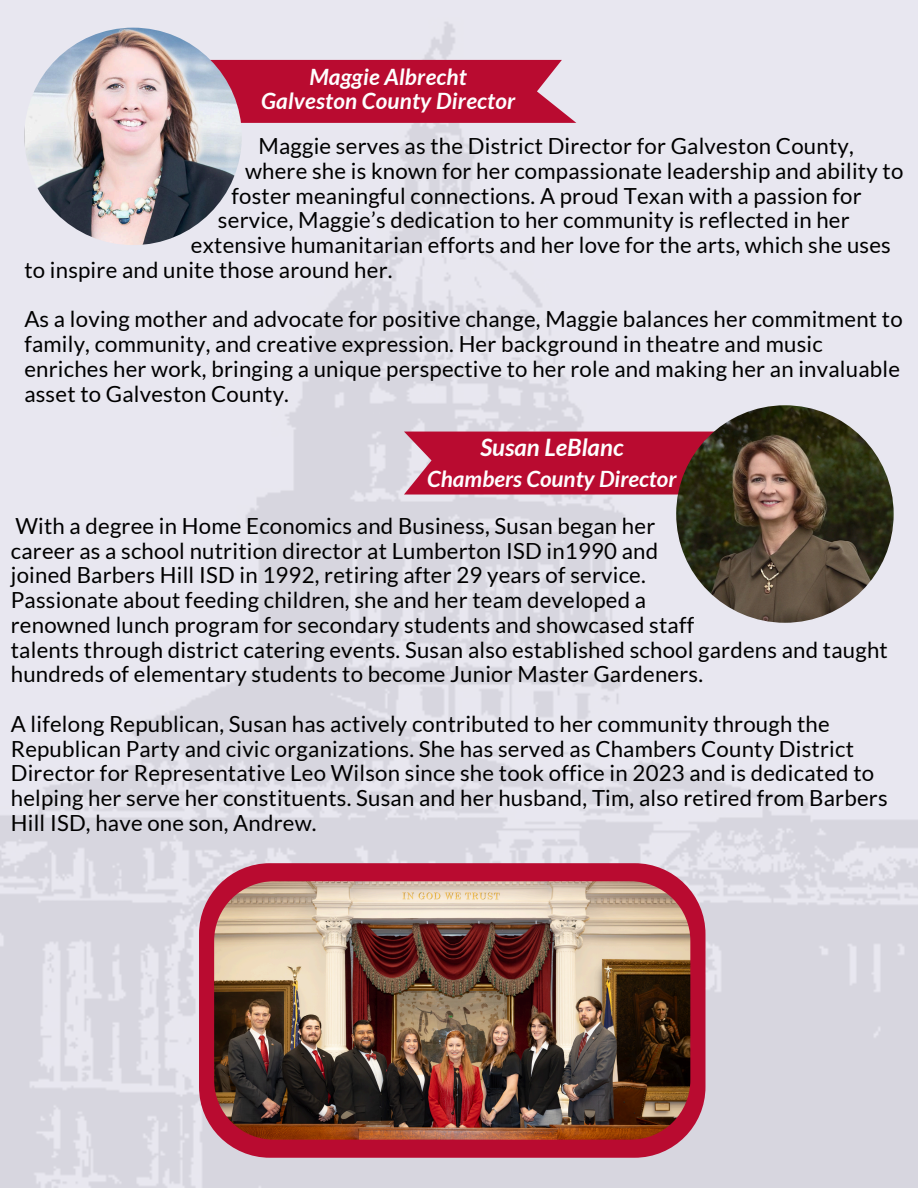
<style>
.page{position:relative;width:918px;height:1188px;background:#fff}
.page>*{position:absolute;margin:0;border:0;box-sizing:border-box;transform-origin:0 0}
.t1{font:italic 700 24px "Lato";color:#fefefe}
.t2{font:italic 700 22.5px/24.8px "Lato";letter-spacing:.01em;color:#fefefe;text-align:center}
.t3{font:22.2px/24.8px "Lato";letter-spacing:.01em;color:#000}
</style>
<div class="page">
<img style="left:0;top:0;width:918px;height:1188px">
<svg style="left:211px;top:60px;width:365px;height:63px"></svg>
<img style="left:24px;top:28px;width:218px;height:217px;border-radius:50%">
<div style="left:404px;top:432px;width:309px;height:63px;background:#b90b30"></div>
<img style="left:676px;top:405px;width:218px;height:218px;border-radius:50%">
<div style="left:199px;top:863px;width:506px;height:295px;background:#b90b30;border-radius:71px"></div>
<img style="left:214px;top:881px;width:476px;height:258px;border-radius:60px">
<p class="t2" style="left:261px;top:64px;width:256px">Maggie Albrecht<br>Galveston County Director</p>
<p class="t3" style="left:259px;top:133px;width:597px">Maggie serves as the District Director for Galveston County,</p>
<p class="t3" style="left:245px;top:158px;width:660px">where she is known for her compassionate leadership and ability to</p>
<p class="t3" style="left:231px;top:183px;width:632px">foster meaningful connections. A proud Texan with a passion for</p>
<h1 class="t3" style="left:218px;top:207px;width:633px">service, Maggie’s dedication to her community is reflected in her</h1>
<p class="t3" style="left:24px;top:232px;width:868px;text-indent:167px">extensive humanitarian efforts and her love for the arts, which she uses to inspire and unite those around her.</p>
<p class="t3" style="left:24px;top:306px;width:880px">As a loving mother and advocate for positive change, Maggie balances her commitment to family, community, and creative expression. Her background in theatre and music enriches her work, bringing a unique perspective to her role and making her an invaluable asset to Galveston County.</p>
<p class="t1" style="left:480px;top:433px;width:145px">Susan LeBlanc</p>
<p class="t2" style="left:427px;top:466px;width:251px">Chambers County Director</p>
<p class="t3" style="left:15px;top:513px;width:641px">With a degree in Home Economics and Business, Susan began her</p>
<p class="t3" style="left:11px;top:538px;width:649px">career as a school nutrition director at Lumberton ISD in1990 and</p>
<p class="t3" style="left:11px;top:562px;width:636px">joined Barbers Hill ISD in 1992, retiring after 29 years of service.</p>
<p class="t3" style="left:11px;top:587px;width:637px">Passionate about feeding children, she and her team developed a</p>
<p class="t3" style="left:11px;top:612px;width:685px">renowned lunch program for secondary students and showcased staff</p>
<h1 class="t3" style="left:11px;top:637px;width:879px">talents through district catering events. Susan also established school gardens and taught hundreds of elementary students to become Junior Master Gardeners.</h1>
<p class="t3" style="left:11px;top:711px;width:878px">A lifelong Republican, Susan has actively contributed to her community through the Republican Party and civic organizations. She has served as Chambers County District Director for Representative Leo Wilson since she took office in 2023 and is dedicated to helping her serve her constituents. Susan and her husband, Tim, also retired from Barbers Hill ISD, have one son, Andrew.</p>
</div>
